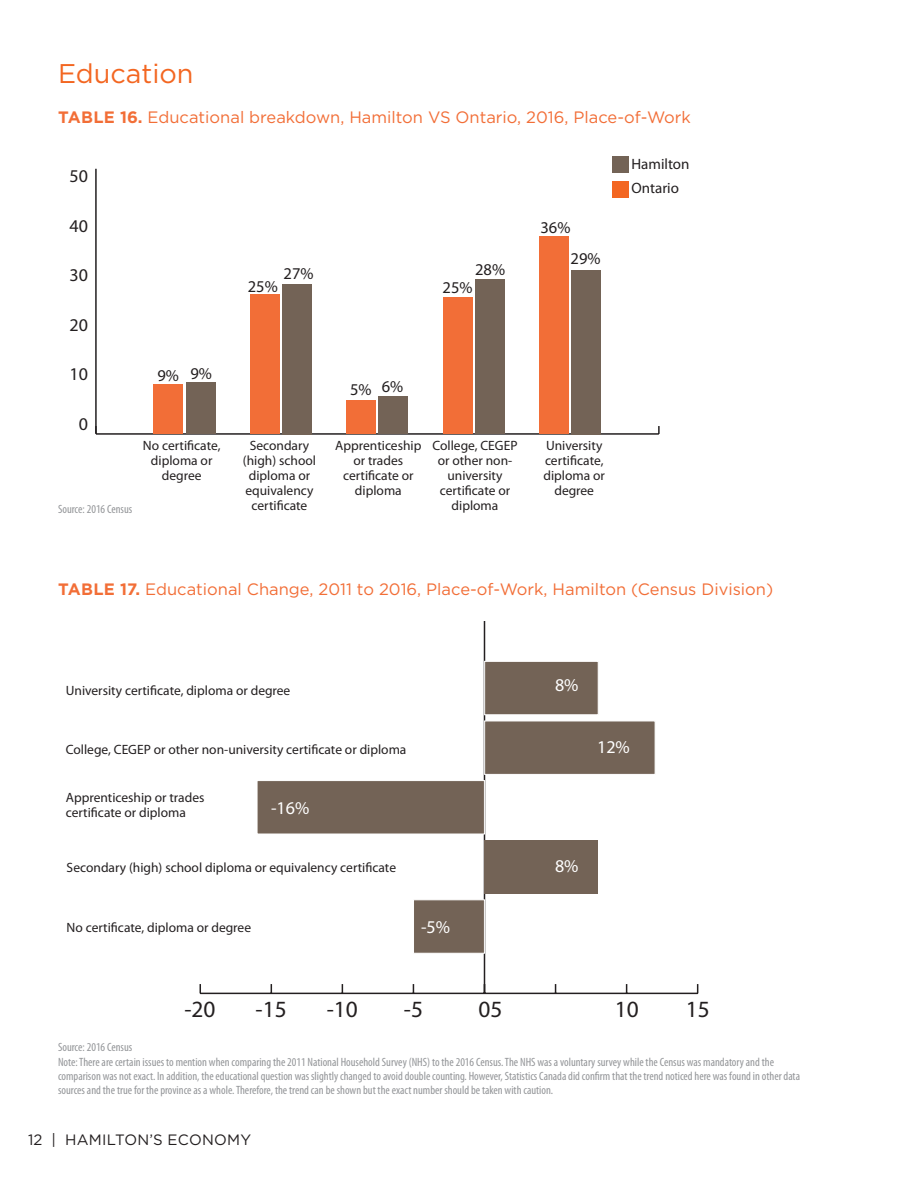
<style>
.page{position:relative;width:918px;height:1188px;background:#fff}
.page>*{position:absolute;margin:0;border:0;box-sizing:border-box;transform-origin:0 0}
.SubHead{font:27px "Gotham Pro";color:#f36621}
.t1{font:23.4px "Myriad Pro";color:#231f20}
.t2{font:18px "Myriad Pro";color:#fff}
.t3{font:18px "Myriad Pro";color:#231f20}
.chart_heading{font:16.5px "Gotham Pro";color:#f26e37}
.Text{font:16.5px "Myriad Pro";color:#231f20}
.t4{font:15px "Gotham Pro";letter-spacing:.02em;color:#231f20}
.t5{font:15px "Myriad Pro";color:#231f20}
.t6{font:13.5px/15px "Myriad Pro";color:#231f20;text-align:center}
.source{font:condensed 12px/14.4px "Myriad Pro";color:#939598}
.s1{font-weight:700}
</style>
<div class="page">
<hr style="left:96px;top:433px;width:563px;height:2px;background:#231f20">
<svg style="left:658px;top:426px;width:2px;height:8px"></svg>
<div style="left:572px;top:270px;width:29px;height:164px;background:#736356"></div>
<div style="left:540px;top:237px;width:29px;height:197px;background:#f26e37"></div>
<div style="left:475px;top:279px;width:29px;height:155px;background:#736356"></div>
<div style="left:443px;top:298px;width:29px;height:136px;background:#f26e37"></div>
<div style="left:379px;top:397px;width:29px;height:37px;background:#736356"></div>
<div style="left:347px;top:401px;width:29px;height:33px;background:#f26e37"></div>
<div style="left:282px;top:284px;width:30px;height:150px;background:#736356"></div>
<div style="left:250px;top:295px;width:29px;height:139px;background:#f26e37"></div>
<div style="left:186px;top:382px;width:29px;height:52px;background:#736356"></div>
<div style="left:154px;top:384px;width:29px;height:50px;background:#f26e37"></div>
<div style="left:612px;top:156px;width:16px;height:16px;background:#736356"></div>
<div style="left:612px;top:181px;width:16px;height:16px;background:#f36621"></div>
<hr style="left:95px;top:169px;width:2px;height:264px;background:#231f20">
<hr style="left:200px;top:993px;width:498px;height:1px;background:#231f20">
<hr style="left:484px;top:621px;width:1px;height:372px;background:#231f20">
<div style="left:413px;top:899px;width:72px;height:55px;background:#736356;border:1px solid #fff"></div>
<div style="left:485px;top:840px;width:113px;height:54px;background:#736356"></div>
<div style="left:257px;top:780px;width:228px;height:54px;background:#736356;border:1px solid #fff"></div>
<div style="left:484px;top:721px;width:171px;height:54px;background:#736356;border:1px solid #fff"></div>
<div style="left:484px;top:661px;width:115px;height:54px;background:#736356;border:1px solid #fff"></div>
<p class="SubHead" style="left:58px;top:59px;width:137px">Education</p>
<p class="chart_heading" style="left:58px;top:108px;width:634px"><span class="s1">TABLE 16.</span> Educational breakdown, Hamilton VS Ontario, 2016, Place-of-Work</p>
<p class="t3" style="left:70px;top:165px;width:20px">50</p>
<p class="t3" style="left:70px;top:215px;width:20px">40</p>
<p class="t3" style="left:70px;top:264px;width:20px">30</p>
<p class="t3" style="left:70px;top:314px;width:20px">20</p>
<p class="t3" style="left:70px;top:363px;width:20px">10</p>
<p class="t3" style="left:79px;top:413px;width:11px">0</p>
<p class="source" style="left:58px;top:502px;width:76px">Source: 2016 Census</p>
<p class="Text" style="left:157px;top:365px;width:23px">9%</p>
<p class="Text" style="left:191px;top:363px;width:23px">9%</p>
<p class="Text" style="left:284px;top:264px;width:31px">27%</p>
<p class="Text" style="left:248px;top:276px;width:31px">25%</p>
<p class="Text" style="left:350px;top:379px;width:23px">5%</p>
<p class="Text" style="left:382px;top:377px;width:23px">6%</p>
<p class="Text" style="left:475px;top:259px;width:31px">28%</p>
<p class="Text" style="left:443px;top:278px;width:31px">25%</p>
<p class="Text" style="left:540px;top:217px;width:31px">36%</p>
<p class="Text" style="left:571px;top:248px;width:31px">29%</p>
<p class="t6" style="left:143px;top:438px;width:79px">No certificate, diploma or degree</p>
<p class="t6" style="left:243px;top:438px;width:75px">Secondary (high) school diploma or equivalency certificate</p>
<p class="t6" style="left:335px;top:438px;width:88px">Apprenticeship or trades certificate or diploma</p>
<p class="t6" style="left:432px;top:438px;width:87px">College, CEGEP or other non&shy;university certificate or diploma</p>
<p class="t6" style="left:543px;top:438px;width:63px">University certificate, diploma or degree</p>
<p class="t5" style="left:632px;top:154px;width:60px">Hamilton</p>
<p class="t5" style="left:632px;top:179px;width:49px">Ontario</p>
<p class="chart_heading" style="left:58px;top:580px;width:717px"><span class="s1">TABLE 17.</span> Educational Change, 2011 to 2016, Place-of-Work, Hamilton (Census Division)</p>
<p class="t6" style="left:66px;top:682px;width:226px">University certificate, diploma or degree</p>
<p class="t2" style="left:555px;top:674px;width:25px">8%</p>
<p class="t6" style="left:66px;top:741px;width:342px">College, CEGEP or other non-university certificate or diploma</p>
<p class="t6" style="left:66px;top:790px;width:140px;text-align:left">Apprenticeship or trades certificate or diploma</p>
<p class="t2" style="left:271px;top:797px;width:40px">-16%</p>
<p class="t2" style="left:597px;top:736px;width:34px">12%</p>
<p class="t6" style="left:67px;top:860px;width:331px">Secondary (high) school diploma or equivalency certificate</p>
<p class="t2" style="left:555px;top:854px;width:25px">8%</p>
<p class="t6" style="left:67px;top:920px;width:186px">No certificate, diploma or degree</p>
<p class="t2" style="left:421px;top:916px;width:31px">-5%</p>
<h2 class="t1" style="left:184px;top:995px;width:33px">-20</h2>
<h2 class="t1" style="left:256px;top:995px;width:33px">-15</h2>
<h2 class="t1" style="left:327px;top:995px;width:33px">-10</h2>
<h2 class="t1" style="left:404px;top:995px;width:21px">-5</h2>
<h2 class="t1" style="left:479px;top:995px;width:25px">05</h2>
<h2 class="t1" style="left:615px;top:995px;width:25px">10</h2>
<h2 class="t1" style="left:686px;top:995px;width:25px">15</h2>
<p class="source" style="left:58px;top:1040px;width:76px">Source: 2016 Census</p>
<p class="source" style="left:58px;top:1054px;width:744px">Note: There are certain issues to mention when comparing the 2011 National Household Survey (NHS) to the 2016 Census. The NHS was a voluntary survey while the Census was mandatory and the comparison was not exact. In addition, the educational question was slightly changed to avoid double counting. However, Statistics Canada did confirm that the trend noticed here was found in other data sources and the true for the province as a whole. Therefore, the trend can be shown but the exact number should be taken with caution.</p>
<p class="t4" style="left:28px;top:1131px;width:225px">12 | HAMILTON’S ECONOMY</p>
</div>
